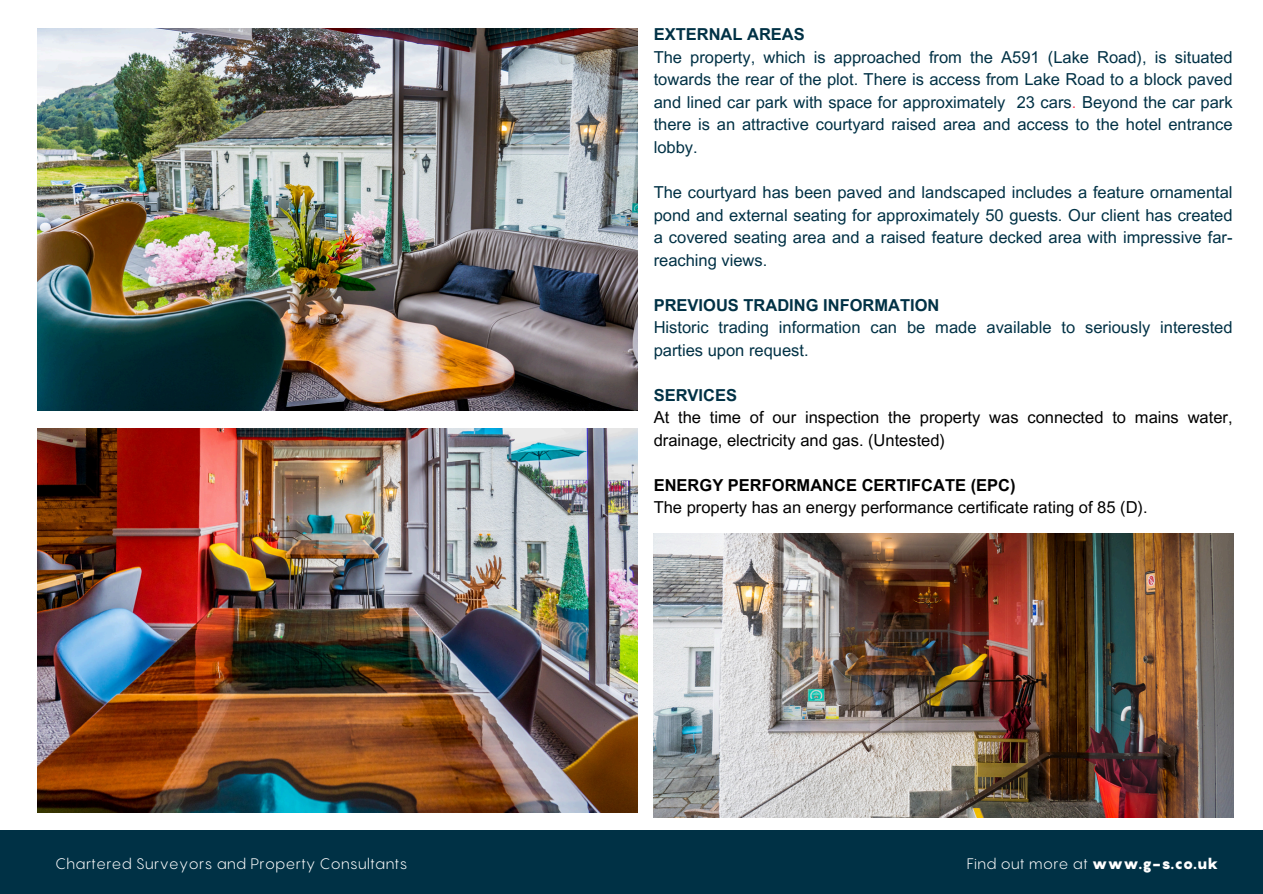
<style>
.page{position:relative;width:1263px;height:894px;background:#fff}
.page>*{position:absolute;margin:0;border:0;box-sizing:border-box;transform-origin:0 0}
.t1{font:16.5px/22.5px "Arial MT Pro";color:#003145}
.t2{font:16.5px/22.5px "Arial MT Pro";color:#000}
.t3{font:15px "Pangram";color:#fff}
.s1{font-weight:700}
.s2{color:#f53f5b}
.s3{font-weight:700;color:#003145}
.s4{font-weight:900}
</style>
<div class="page">
<div style="left:0;top:830px;width:1263px;height:63px;background:#003145"></div>
<img style="left:654px;top:533px;width:579px;height:284px">
<img style="left:38px;top:28px;width:599px;height:382px">
<img style="left:38px;top:428px;width:599px;height:384px">
<h1 class="t1" style="left:654px;top:25px;width:580px"><span class="s1">EXTERNAL AREAS<br></span>The property, which is approached from the A591 (Lake Road), is situated towards the rear of the plot. There is access from Lake Road to a block paved and lined car park with space for approximately 23 cars<span class="s2">.</span> Beyond the car park there is an attractive courtyard raised area and access to the hotel entrance lobby.</h1>
<h1 class="t1" style="left:654px;top:183px;width:580px;text-align:justify">The courtyard has been paved and landscaped includes a feature ornamental pond and external seating for approximately 50 guests. Our client has created a covered seating area and a raised feature decked area with impressive far&shy;reaching views.</h1>
<h1 class="t1" style="left:654px;top:295px;width:580px"><span class="s1">PREVIOUS TRADING INFORMATION<br></span>Historic trading information can be made available to seriously interested parties upon request.</h1>
<h1 class="t2" style="left:654px;top:385px;width:580px"><span class="s3">SERVICES<br></span>At the time of our inspection the property was connected to mains water, drainage, electricity and gas. (Untested)</h1>
<h1 class="t2" style="left:654px;top:475px;width:495px"><span class="s1">ENERGY PERFORMANCE CERTIFCATE (EPC)<br></span>The property has an energy performance certificate rating of 85 (D).</h1>
<h1 class="t3" style="left:55px;top:854px;width:354px">Chartered Surveyors and Property Consultants</h1>
<h1 class="t3" style="left:967px;top:854px;width:253px">Find out more at <span class="s4">www.g-s.co.uk</span></h1>
</div>
